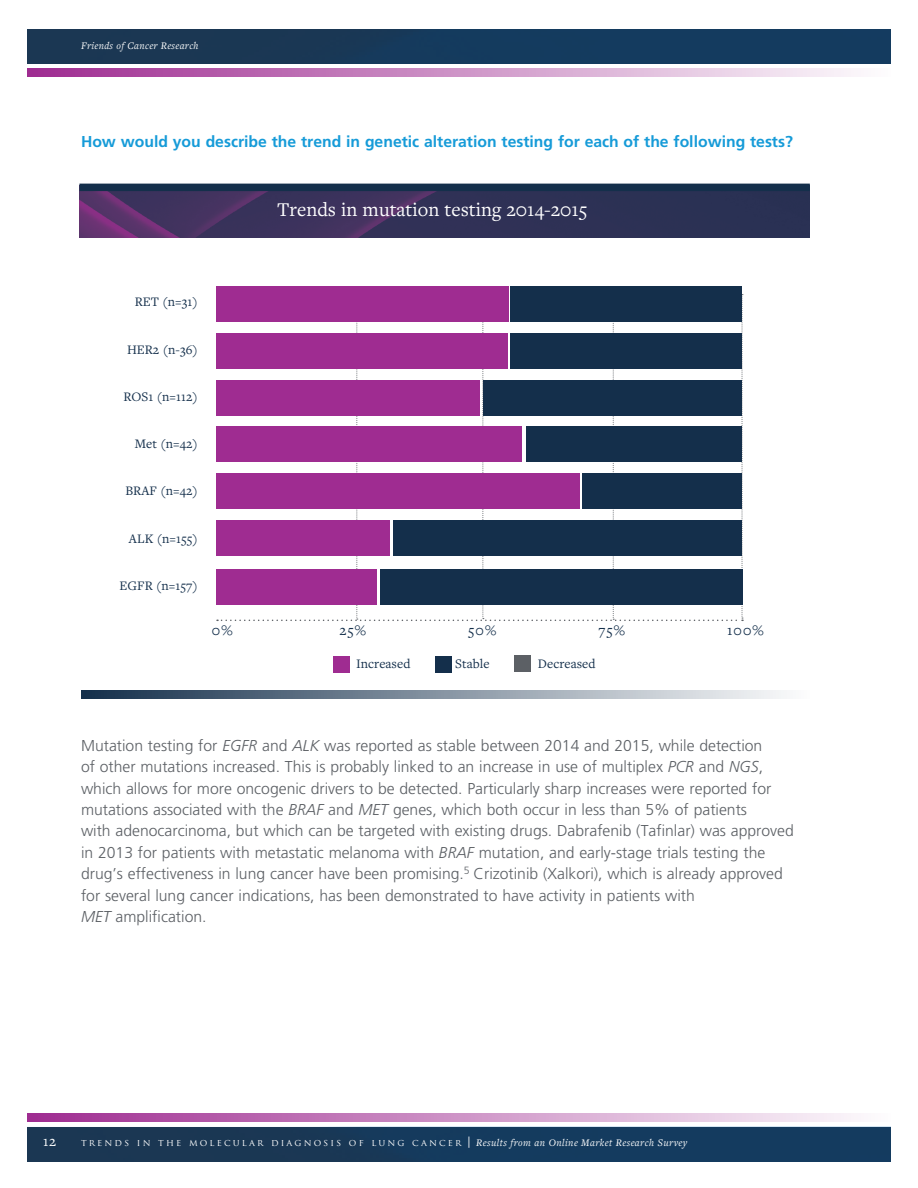
<style>
.page{position:relative;width:918px;height:1188px;background:#fff}
.page>*{position:absolute;margin:0;border:0;box-sizing:border-box;transform-origin:0 0}
.t1{font:20.25px "Freight Text Pro";color:#fff}
.t2{font:300 15.75px/21.3px "Frutiger LT Std";color:#5c6065}
.t3{font:700 15.75px "Frutiger LT Std";color:#169bd8}
.t4{font:15px "Freight Text Pro";letter-spacing:.07em;color:#142f4b}
.t5{font:15px "Freight Text Pro";color:#fff}
.t6{font:13.5px "Freight Text Pro";letter-spacing:.005em;color:#142f4b}
.t7{font:italic 10.5px "Freight Text Pro";letter-spacing:.03em;color:#fff}
.t8{font:9.3px "Trajan Pro";letter-spacing:.23em;color:#fff}
.s1{font-style:italic}
.s2{font-family:"Frutiger LT Std";font-weight:300;font-size:11.25px}
.s3{font-family:"Freight Text Pro";font-style:italic;font-size:10.5px}
</style>
<div class="page">
<img style="left:27px;top:1127px;width:864px;height:35px">
<svg style="left:27px;top:1114px;width:827px;height:8px"></svg>
<img style="left:27px;top:29px;width:864px;height:35px">
<svg style="left:27px;top:69px;width:827px;height:8px"></svg>
<img style="left:79px;top:191px;width:731px;height:47px">
<div style="left:79px;top:184px;width:731px;height:7px;background:#142f4b"></div>
<svg style="left:81px;top:691px;width:703px;height:8px"></svg>
<div style="left:514px;top:655px;width:16px;height:16px;background:#5c6065"></div>
<div style="left:435px;top:656px;width:16px;height:16px;background:#142f4b"></div>
<div style="left:333px;top:656px;width:16px;height:16px;background:#9f2c91"></div>
<svg style="left:217px;top:294px;width:526px;height:327px"></svg>
<div style="left:217px;top:333px;width:291px;height:36px;background:#9f2c91"></div>
<div style="left:511px;top:333px;width:231px;height:36px;background:#142f4b"></div>
<div style="left:216px;top:286px;width:292px;height:36px;background:#9f2c91"></div>
<div style="left:511px;top:286px;width:231px;height:36px;background:#142f4b"></div>
<div style="left:216px;top:380px;width:264px;height:35px;background:#9f2c91"></div>
<div style="left:483px;top:380px;width:259px;height:35px;background:#142f4b"></div>
<div style="left:216px;top:473px;width:364px;height:36px;background:#9f2c91"></div>
<div style="left:583px;top:473px;width:159px;height:36px;background:#142f4b"></div>
<div style="left:217px;top:426px;width:305px;height:36px;background:#9f2c91"></div>
<div style="left:526px;top:427px;width:216px;height:35px;background:#142f4b"></div>
<div style="left:216px;top:520px;width:174px;height:36px;background:#9f2c91"></div>
<div style="left:394px;top:520px;width:348px;height:36px;background:#142f4b"></div>
<div style="left:216px;top:569px;width:161px;height:36px;background:#9f2c91"></div>
<div style="left:380px;top:569px;width:362px;height:36px;background:#142f4b"></div>
<p class="t7" style="left:81px;top:38px;width:119px">Friends of Cancer Research</p>
<p class="t3" style="left:81px;top:132px;width:713px">How would you describe the trend in genetic alteration testing for each of the following tests?</p>
<p class="t1" style="left:277px;top:196px;width:312px">Trends in mutation testing 2014-2015</p>
<p class="t6" style="left:135px;top:293px;width:65px">RET (n=31)</p>
<p class="t6" style="left:127px;top:340px;width:72px">HER2 (n-36)</p>
<p class="t6" style="left:123px;top:388px;width:76px">ROS1 (n=112)</p>
<p class="t6" style="left:135px;top:435px;width:65px">Met (n=42)</p>
<p class="t6" style="left:125px;top:482px;width:74px">BRAF (n=42)</p>
<p class="t6" style="left:129px;top:529px;width:71px">ALK (n=155)</p>
<p class="t6" style="left:120px;top:577px;width:80px">EGFR (n=157)</p>
<p class="t4" style="left:212px;top:620px;width:22px">0%</p>
<p class="t4" style="left:340px;top:620px;width:28px">25%</p>
<p class="t4" style="left:468px;top:620px;width:29px">50%</p>
<p class="t4" style="left:598px;top:620px;width:28px">75%</p>
<p class="t4" style="left:727px;top:620px;width:38px">100%</p>
<p class="t6" style="left:356px;top:655px;width:56px">Increased</p>
<p class="t6" style="left:455px;top:655px;width:36px">Stable</p>
<p class="t6" style="left:538px;top:655px;width:59px">Decreased</p>
<p class="t2" style="left:81px;top:735px;width:714px">Mutation testing for <span class="s1">EGFR</span> and <span class="s1">ALK</span> was reported as stable between 2014 and 2015, while detection<br>of other mutations increased. This is probably linked to an increase in use of multiplex <span class="s1">PCR</span> and <span class="s1">NGS</span>, which allows for more oncogenic drivers to be detected. Particularly sharp increases were reported for mutations associated with the <span class="s1">BRAF</span> and <span class="s1">MET</span> genes, which both occur in less than 5% of patients<br>with adenocarcinoma, but which can be targeted with existing drugs. Dabrafenib (Tafinlar) was approved in 2013 for patients with metastatic melanoma with <span class="s1">BRAF</span> mutation, and early-stage trials testing the drug’s effectiveness in lung cancer have been promising.<sup>5</sup> Crizotinib (Xalkori), which is already approved for several lung cancer indications, has been demonstrated to have activity in patients with<br><span class="s1">MET</span> amplification.</p>
<p class="t5" style="left:43px;top:1132px;width:14px">12</p>
<p class="t8" style="left:81px;top:1136px;width:608px">TRENDS IN THE MOLECULAR DIAGNOSIS OF LUNG CANCER <span class="s2">|</span> <span class="s3">Results from an Online Market Research Survey</span></p>
</div>
